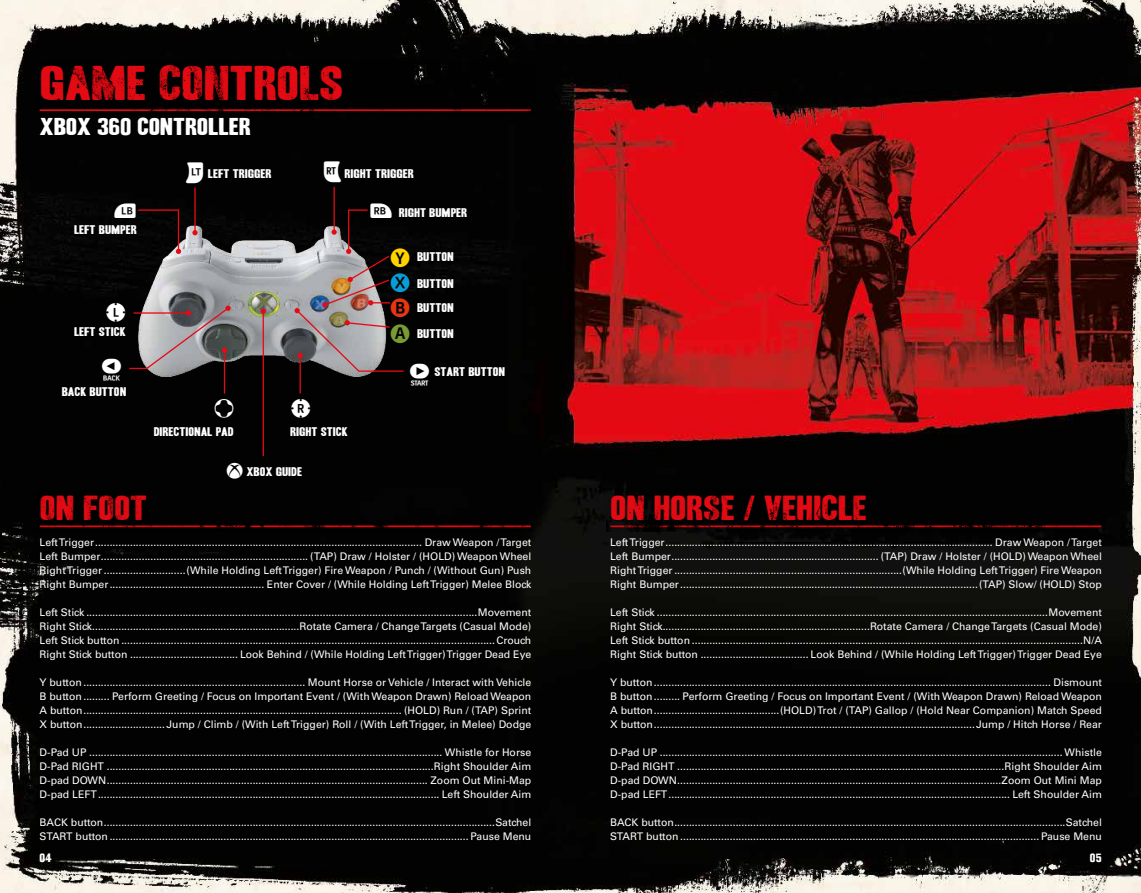
<style>
.page{position:relative;width:1141px;height:893px;background:#fff}
.page>*{position:absolute;margin:0;border:0;box-sizing:border-box;transform-origin:0 0}
.t1{font:47.6px "RDR Ultra Headline";letter-spacing:-.01em;color:#e50b14}
.t2{font:33.95px "RDR Ultra Headline";letter-spacing:-.01em;color:#e50b14}
.t3{font:28px "Convection Symbol";color:#fff}
.t4{font:23.8px "RDR Ultra Headline";letter-spacing:-.005em;color:#fff}
.t5{font:12.25px/24.3px "RDR Ultra Headline";color:#fff}
.t6{font:11.9px "RDR Ultra Headline";color:#fff}
.t7{font:10.5px/14px "Univers";color:#fff;text-align:justify}
</style>
<div class="page">
<img style="left:0;top:0;width:1141px;height:893px">
<div style="left:36px;top:61px;width:501px;height:53px;background:#010101"></div>
<div style="left:35px;top:491px;width:114px;height:30px;background:#010101"></div>
<img style="left:35px;top:521px;width:499px;height:11px">
<img style="left:606px;top:521px;width:500px;height:11px">
<img style="left:119px;top:208px;width:283px;height:184px">
<hr style="left:333px;top:187px;width:2px;height:45px;background:#e50b14">
<hr style="left:194px;top:187px;width:2px;height:46px;background:#e50b14">
<svg style="left:192px;top:230px;width:6px;height:5px"></svg>
<hr style="left:300px;top:355px;width:1px;height:38px;background:#e50b14">
<hr style="left:224px;top:350px;width:1px;height:44px;background:#e50b14">
<hr style="left:263px;top:311px;width:1px;height:145px;background:#e50b14">
<svg style="left:261px;top:309px;width:5px;height:5px"></svg>
<img style="left:606px;top:488px;width:263px;height:34px">
<svg style="left:186px;top:162px;width:17px;height:21px"></svg>
<svg style="left:324px;top:162px;width:17px;height:21px"></svg>
<svg style="left:295px;top:203px;width:134px;height:183px;background:#4c4646"></svg>
<svg style="left:292px;top:399px;width:18px;height:19px"></svg>
<svg style="left:227px;top:462px;width:16px;height:16px"></svg>
<svg style="left:102px;top:302px;width:129px;height:78px;background:#5e595a"></svg>
<svg style="left:115px;top:203px;width:66px;height:51px;background:#0f0708"></svg>
<h1 class="t1" style="left:40px;top:56px;width:305px">GAME CONTROLS</h1>
<h3 class="t4" style="left:40px;top:113px;width:213px">XBOX 360 CONTROLLER</h3>
<p class="t5" style="left:208px;top:161px;width:65px">LEFT TRIGGER</p>
<p class="t5" style="left:344px;top:161px;width:71px">RIGHT TRIGGER</p>
<p class="t5" style="left:399px;top:200px;width:70px">RIGHT BUMPER</p>
<p class="t5" style="left:74px;top:217px;width:64px">LEFT BUMPER</p>
<p class="t5" style="left:74px;top:319px;width:53px">LEFT STICK</p>
<p class="t5" style="left:62px;top:379px;width:66px">BACK BUTTON</p>
<h3 class="t3" style="left:210px;top:393px;width:29px">●</h3>
<p class="t5" style="left:154px;top:419px;width:81px">DIRECTIONAL PAD</p>
<p class="t5" style="left:290px;top:419px;width:59px">RIGHT STICK</p>
<p class="t5" style="left:246px;top:459px;width:57px">XBOX GUIDE</p>
<p class="t5" style="left:417px;top:244px;width:38px">BUTTON</p>
<p class="t5" style="left:417px;top:271px;width:38px">BUTTON<br>BUTTON</p>
<p class="t5" style="left:417px;top:321px;width:38px">BUTTON</p>
<p class="t5" style="left:434px;top:359px;width:72px">START BUTTON</p>
<h2 class="t2" style="left:40px;top:488px;width:109px">ON FOOT</h2>
<p class="t7" style="left:40px;top:535px;width:493px">Left Trigger................................................................................................................ Draw Weapon / Target Left Bumper....................................................................... (TAP) Draw / Holster / (HOLD) Weapon Wheel Right Trigger ............................(While Holding Left Trigger) Fire Weapon / Punch / (Without Gun) Push Right Bumper..................................................... Enter Cover / (While Holding Left Trigger) Melee Block</p>
<p class="t7" style="left:40px;top:605px;width:493px">Left Stick ......................................................................................................................................Movement Right Stick.......................................................................Rotate Camera / Change Targets (Casual Mode)<br>Left Stick button ................................................................................................................................Crouch Right Stick button ..................................... Look Behind / (While Holding Left Trigger) Trigger Dead Eye</p>
<p class="t7" style="left:40px;top:675px;width:493px">Y button............................................................................ Mount Horse or Vehicle / Interact with Vehicle B button......... Perform Greeting / Focus on Important Event / (With Weapon Drawn) Reload Weapon A button............................................................................................................. (HOLD) Run / (TAP) Sprint X button............................ Jump / Climb / (With Left Trigger) Roll / (With Left Trigger, in Melee) Dodge</p>
<p class="t7" style="left:40px;top:745px;width:493px">D-Pad UP ......................................................................................................................... Whistle for Horse D-Pad RIGHT ................................................................................................................Right Shoulder Aim D-pad DOWN.............................................................................................................. Zoom Out Mini-Map D-pad LEFT..................................................................................................................... Left Shoulder Aim</p>
<p class="t7" style="left:40px;top:815px;width:493px">BACK button......................................................................................................................................Satchel<br>START button ........................................................................................................................... Pause Menu</p>
<h2 class="t2" style="left:610px;top:488px;width:258px">ON HORSE / VEHICLE</h2>
<p class="t7" style="left:610px;top:535px;width:493px">Left Trigger................................................................................................................ Draw Weapon / Target Left Bumper....................................................................... (TAP) Draw / Holster / (HOLD) Weapon Wheel Right Trigger ..............................................................................(While Holding Left Trigger) Fire Weapon Right Bumper......................................................................................................(TAP) Slow/ (HOLD) Stop</p>
<p class="t7" style="left:610px;top:605px;width:493px">Left Stick ......................................................................................................................................Movement Right Stick.......................................................................Rotate Camera / Change Targets (Casual Mode)<br>Left Stick button ......................................................................................................................................N/A Right Stick button ..................................... Look Behind / (While Holding Left Trigger) Trigger Dead Eye</p>
<p class="t7" style="left:610px;top:675px;width:493px">Y button........................................................................................................................................ Dismount B button......... Perform Greeting / Focus on Important Event / (With Weapon Drawn) Reload Weapon A button...........................................(HOLD) Trot / (TAP) Gallop / (Hold Near Companion) Match Speed X button..............................................................................................................Jump / Hitch Horse / Rear</p>
<p class="t7" style="left:610px;top:745px;width:493px">D-Pad UP .......................................................................................................................................... Whistle D-Pad RIGHT ................................................................................................................Right Shoulder Aim D-pad DOWN...............................................................................................................Zoom Out Mini Map D-pad LEFT..................................................................................................................... Left Shoulder Aim</p>
<p class="t7" style="left:610px;top:815px;width:493px">BACK button......................................................................................................................................Satchel<br>START button ........................................................................................................................... Pause Menu</p>
<p class="t6" style="left:39px;top:851px;width:14px">04</p>
<p class="t6" style="left:1090px;top:851px;width:13px">05</p>
</div>
